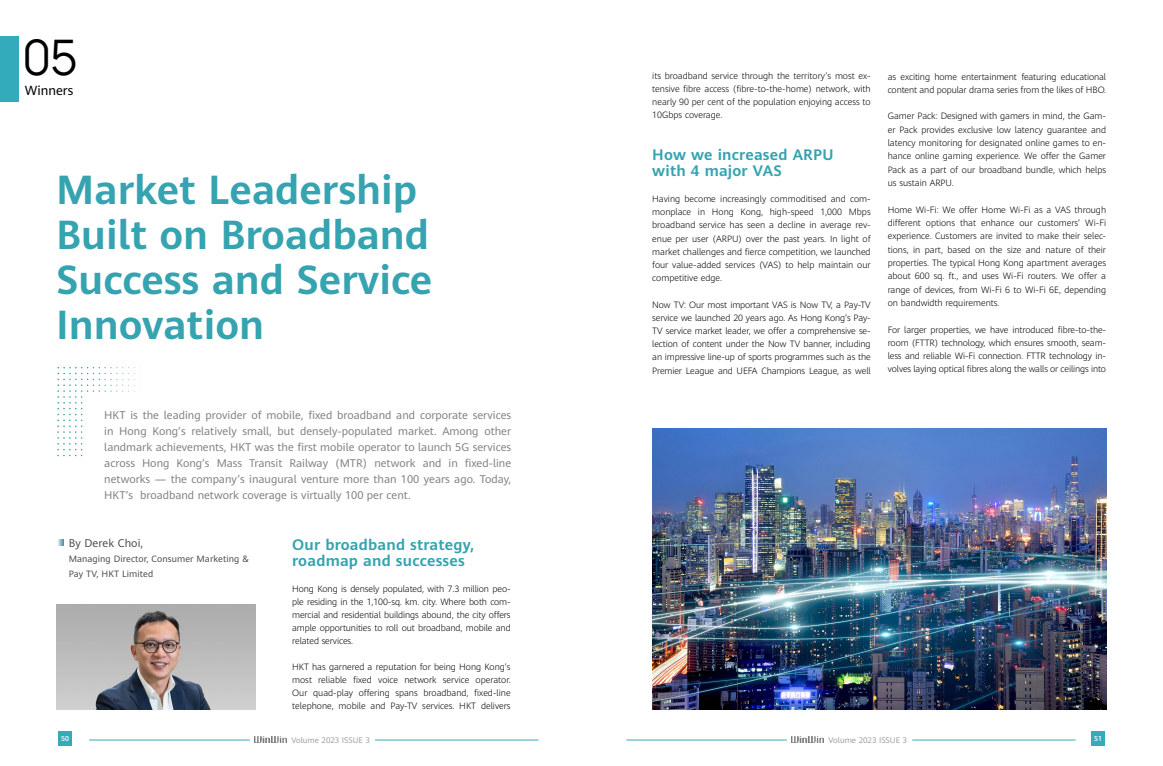
<style>
.page{position:relative;width:1163px;height:766px;background:#fff}
.page>*{position:absolute;margin:0;border:0;box-sizing:border-box;transform-origin:0 0}
.t1{font:48px "Manrope";color:#000}
.t2{font:700 40px/45px "Huawei Sans";color:#36a3b0}
.t3{font:700 15px/16px "Huawei Sans";letter-spacing:.015em;color:#36a3b0}
.t4{font:13px "Huawei Sans";color:#000}
.t5{font:11px/16px "Huawei Sans";color:#4f4c4b;text-align:justify}
.t6{font:11px "Huawei Sans";letter-spacing:.01em;color:#000}
.t7{font:300 9px/13.3px "Huawei Sans";letter-spacing:-.01em;color:#000;text-align:justify}
.t8{font:9px/15px "Huawei Sans";letter-spacing:.01em;color:#000}
.t9{font:8px "Huawei Sans";color:#9fa0a0}
.t10{font:500 7px "Huawei Sans";color:#fff}
</style>
<div class="page">
<svg style="left:57px;top:367px;width:84px;height:89px"></svg>
<svg style="left:58px;top:539px;width:5px;height:6px"></svg>
<div style="left:0;top:36px;width:19px;height:66px;background:#34abba"></div>
<img style="left:652px;top:428px;width:454px;height:281px">
<img style="left:57px;top:604px;width:199px;height:105px">
<div style="left:1090px;top:731px;width:14px;height:14px;background:#34abba"></div>
<div style="left:58px;top:731px;width:14px;height:14px;background:#34abba"></div>
<hr style="left:89px;top:739px;width:161px;height:1px;background:#34abba">
<hr style="left:375px;top:739px;width:163px;height:1px;background:#34abba">
<img style="left:254px;top:736px;width:32px;height:6px">
<hr style="left:626px;top:739px;width:160px;height:1px;background:#34abba">
<hr style="left:912px;top:739px;width:163px;height:1px;background:#34abba">
<img style="left:791px;top:736px;width:32px;height:6px">
<h1 class="t1" style="left:22px;top:29px;width:57px">05</h1>
<h3 class="t4" style="left:25px;top:82px;width:50px">Winners</h3>
<h2 class="t2" style="left:56px;top:166px;width:377px">Market Leadership<br>Built on Broadband<br>Success and Service<br>Innovation</h2>
<p class="t5" style="left:104px;top:406px;width:408px">HKT is the leading provider of mobile, fixed broadband and corporate services in Hong Kong’s relatively small, but densely-populated market. Among other landmark achievements, HKT was the first mobile operator to launch 5G services across Hong Kong’s Mass Transit Railway (MTR) network and in fixed-line networks — the company’s inaugural venture more than 100 years ago. Today, HKT’s broadband network coverage is virtually 100 per cent.</p>
<h3 class="t3" style="left:292px;top:536px;width:183px">Our broadband strategy, roadmap and successes</h3>
<p class="t7" style="left:292px;top:582px;width:220px;line-height:13px">Hong Kong is densely populated, with 7.3 million peo&shy;ple residing in the 1,100-sq. km. city. Where both com&shy;mercial and residential buildings abound, the city offers ample opportunities to roll out broadband, mobile and related services.</p>
<p class="t7" style="left:292px;top:660px;width:220px;line-height:13px">HKT has garnered a reputation for being Hong Kong’s most reliable fixed voice network service operator.<br>Our quad-play offering spans broadband, fixed-line telephone, mobile and Pay-TV services. HKT delivers</p>
<p class="t6" style="left:69px;top:535px;width:76px">By Derek Choi,</p>
<p class="t8" style="left:69px;top:550px;width:182px">Managing Director, Consumer Marketing &amp;<br>Pay TV, HKT Limited</p>
<p class="t7" style="left:652px;top:69px;width:220px;line-height:13px">its broadband service through the territory’s most ex&shy;tensive fibre access (fibre-to-the-home) network, with nearly 90 per cent of the population enjoying access to 10Gbps coverage.</p>
<h3 class="t3" style="left:652px;top:146px;width:183px">How we increased ARPU with 4 major VAS</h3>
<p class="t7" style="left:652px;top:192px;width:220px">Having become increasingly commoditised and com&shy;monplace in Hong Kong, high-speed 1,000 Mbps broadband service has seen a decline in average rev&shy;enue per user (ARPU) over the past years. In light of market challenges and fierce competition, we launched four value-added services (VAS) to help maintain our competitive edge.</p>
<p class="t7" style="left:652px;top:297px;width:220px">Now TV: Our most important VAS is Now TV, a Pay-TV service we launched 20 years ago. As Hong Kong’s Pay-TV service market leader, we offer a comprehensive se&shy;lection of content under the Now TV banner, including an impressive line-up of sports programmes such as the Premier League and UEFA Champions League, as well</p>
<p class="t7" style="left:887px;top:69px;width:220px">as exciting home entertainment featuring educational content and popular drama series from the likes of HBO.</p>
<p class="t7" style="left:887px;top:109px;width:220px">Gamer Pack: Designed with gamers in mind, the Gam&shy;er Pack provides exclusive low latency guarantee and latency monitoring for designated online games to en&shy;hance online gaming experience. We offer the Gamer Pack as a part of our broadband bundle, which helps us sustain ARPU.</p>
<p class="t7" style="left:887px;top:202px;width:220px">Home Wi-Fi: We offer Home Wi-Fi as a VAS through different options that enhance our customers’ Wi-Fi experience. Customers are invited to make their selec&shy;tions, in part, based on the size and nature of their properties. The typical Hong Kong apartment averages about 600 sq. ft., and uses Wi-Fi routers. We offer a range of devices, from Wi-Fi 6 to Wi-Fi 6E, depending on bandwidth requirements.</p>
<p class="t7" style="left:887px;top:322px;width:220px">For larger properties, we have introduced fibre-to-the&shy;room (FTTR) technology, which ensures smooth, seam&shy;less and reliable Wi-Fi connection. FTTR technology in&shy;volves laying optical fibres along the walls or ceilings into</p>
<p class="t10" style="left:61px;top:733px;width:9px">50</p>
<p class="t9" style="left:291px;top:734px;width:80px">Volume 2023 ISSUE 3</p>
<p class="t9" style="left:828px;top:734px;width:80px">Volume 2023 ISSUE 3</p>
<p class="t10" style="left:1093px;top:733px;width:9px">51</p>
</div>
